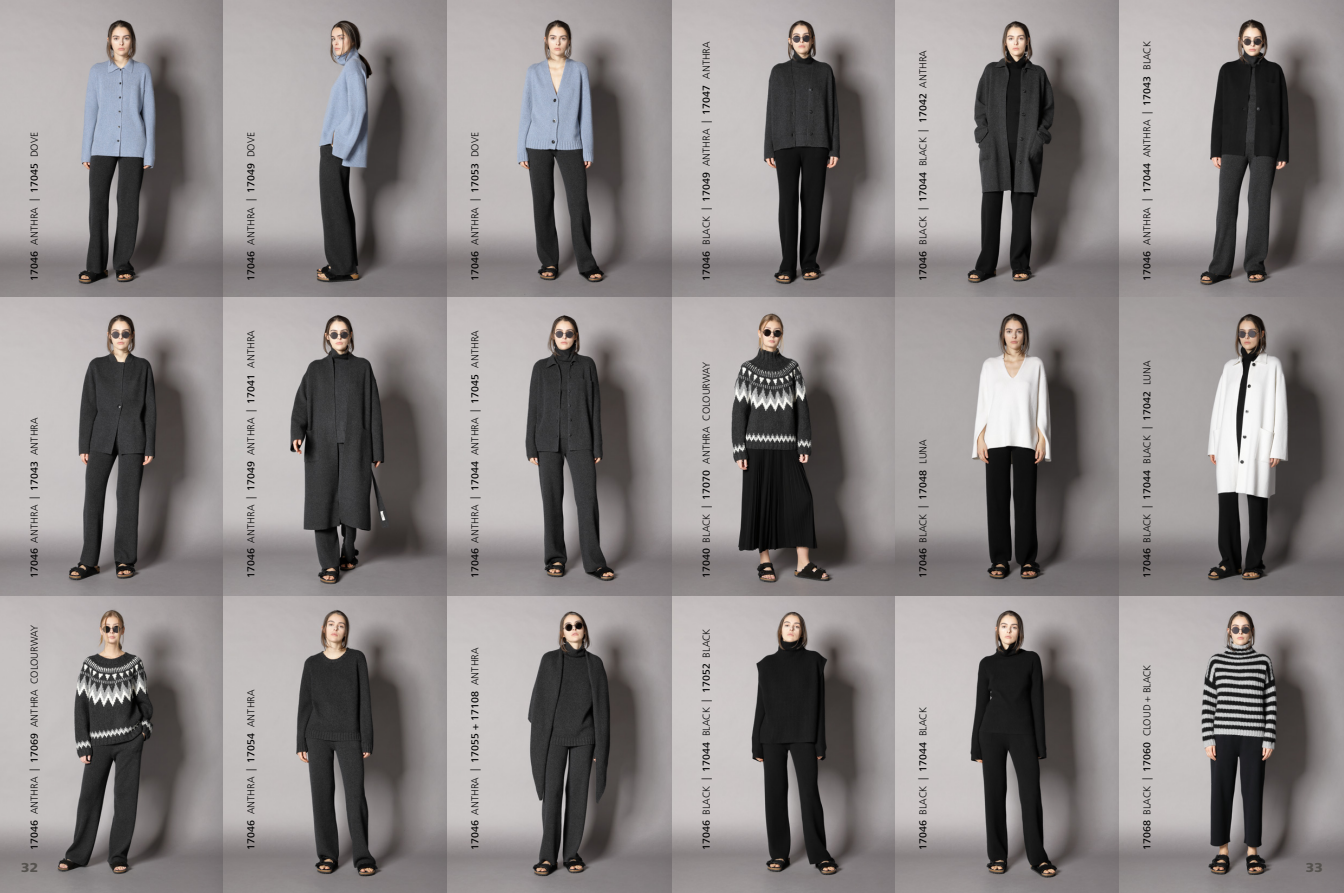
<style>
.page{position:relative;width:1344px;height:893px;background:#fff}
.page>*{position:absolute;margin:0;border:0;box-sizing:border-box;transform-origin:0 0}
.t1{font:800 13.5px "Frutiger Next LT";color:#55524e}
.t2{font:300 10.5px "Frutiger Next LT";letter-spacing:.01em;color:#000}
.t3{font:500 10.5px "Frutiger Next LT";letter-spacing:.01em;color:#000}
.s1{font-weight:500}
.s2{font-weight:300}
</style>
<div class="page">
<img style="left:0;top:0;width:1344px;height:893px">
<p class="t2" style="left:28px;top:281px;width:150px;rotate:-90deg"><span class="s1">17046</span> ANTHRA | <span class="s1">17045</span> DOVE</p>
<p class="t2" style="left:28px;top:578px;width:162px;rotate:-90deg"><span class="s1">17046</span> ANTHRA | <span class="s1">17043</span> ANTHRA</p>
<p class="t2" style="left:28px;top:850px;width:227px;rotate:-90deg"><span class="s1">17046</span> ANTHRA | <span class="s1">17069</span> ANTHRA COLOURWAY</p>
<p class="t2" style="left:245px;top:281px;width:150px;rotate:-90deg"><span class="s1">17046</span> ANTHRA | <span class="s1">17049</span> DOVE</p>
<p class="t2" style="left:469px;top:281px;width:150px;rotate:-90deg"><span class="s1">17046</span> ANTHRA | <span class="s1">17053</span> DOVE</p>
<p class="t2" style="left:245px;top:578px;width:250px;rotate:-90deg"><span class="s1">17046</span> ANTHRA | <span class="s1">17049</span> ANTHRA | <span class="s1">17041</span> ANTHRA</p>
<p class="t2" style="left:469px;top:578px;width:250px;rotate:-90deg"><span class="s1">17046</span> ANTHRA | <span class="s1">17044</span> ANTHRA | <span class="s1">17045</span> ANTHRA</p>
<p class="t2" style="left:245px;top:850px;width:162px;rotate:-90deg"><span class="s1">17046</span> ANTHRA | <span class="s1">17054</span> ANTHRA</p>
<p class="t3" style="left:469px;top:850px;width:204px;rotate:-90deg">17046 <span class="s2">ANTHRA |</span> 17055 + 17108 <span class="s2">ANTHRA</span></p>
<p class="t2" style="left:700px;top:281px;width:241px;rotate:-90deg"><span class="s1">17046</span> BLACK | <span class="s1">17049</span> ANTHRA | <span class="s1">17047</span> ANTHRA</p>
<p class="t2" style="left:917px;top:281px;width:232px;rotate:-90deg"><span class="s1">17046</span> BLACK | <span class="s1">17044</span> BLACK | <span class="s1">17042</span> ANTHRA</p>
<p class="t2" style="left:1141px;top:281px;width:241px;rotate:-90deg"><span class="s1">17046</span> ANTHRA | <span class="s1">17044</span> ANTHRA | <span class="s1">17043</span> BLACK</p>
<p class="t2" style="left:700px;top:578px;width:218px;rotate:-90deg"><span class="s1">17040</span> BLACK | <span class="s1">17070</span> ANTHRA COLOURWAY</p>
<p class="t2" style="left:700px;top:850px;width:223px;rotate:-90deg"><span class="s1">17046</span> BLACK | <span class="s1">17044</span> BLACK | <span class="s1">17052</span> BLACK</p>
<p class="t3" style="left:917px;top:578px;width:141px;rotate:-90deg">17046 <span class="s2">BLACK |</span> 17048 <span class="s2">LUNA</span></p>
<p class="t2" style="left:917px;top:850px;width:144px;rotate:-90deg"><span class="s1">17046</span> BLACK | <span class="s1">17044</span> BLACK</p>
<p class="t2" style="left:1141px;top:578px;width:219px;rotate:-90deg"><span class="s1">17046</span> BLACK | <span class="s1">17044</span> BLACK | <span class="s1">17042</span> LUNA</p>
<p class="t2" style="left:1141px;top:850px;width:187px;rotate:-90deg"><span class="s1">17068</span> BLACK | <span class="s1">17060</span> CLOUD + BLACK</p>
<p class="t1" style="left:21px;top:859px;width:18px">32</p>
<p class="t1" style="left:1305px;top:859px;width:18px">33</p>
</div>
